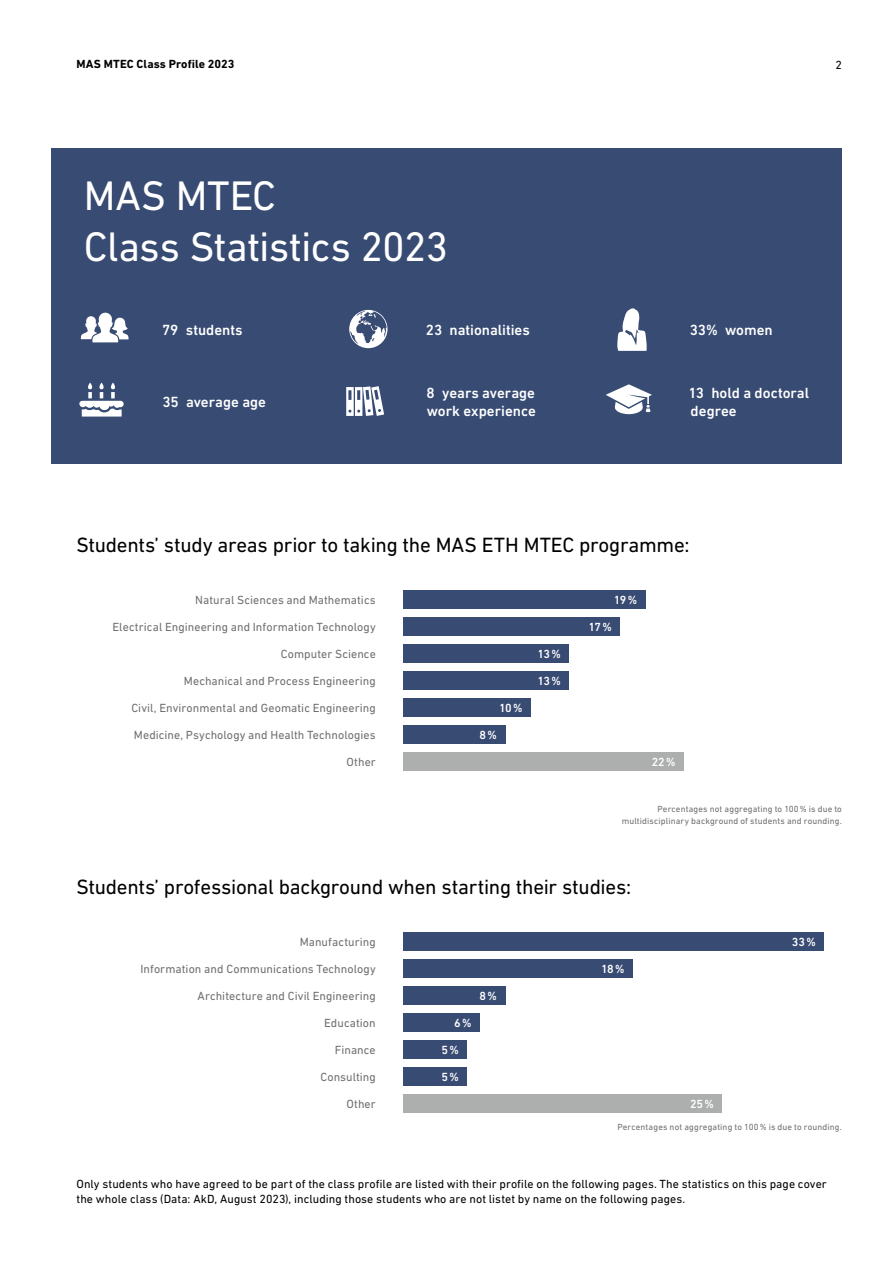
<style>
.page{position:relative;width:893px;height:1263px;background:#fff}
.page>*{position:absolute;margin:0;border:0;box-sizing:border-box;transform-origin:0 0}
.t1{font:42px/50.4px "DIN Next W1 G";letter-spacing:-.02em;color:#fff}
.t2{font:21px "DIN Next W1 G";letter-spacing:-.01em;color:#000}
.t3{font:500 15px/18px "DIN Next W1 G";color:#fff}
.t4{font:12px "DIN Next W1 G";letter-spacing:.005em;color:#6f6f6e}
.t5{font:12px/15px "DIN Next W1 G";letter-spacing:.005em;color:#000}
.t6{font:500 12px "DIN Next W1 G";letter-spacing:-.045em;color:#fff}
.t7{font:700 12px "DIN Next W1 G";letter-spacing:.01em;color:#000}
.t8{font:10.5px/13.5px "DIN Next W1 G";letter-spacing:.01em;color:#000}
.t9{font:9px/12px "DIN Next W1 G";letter-spacing:.015em;color:#6f6f6e;text-align:right}
</style>
<div class="page">
<div style="left:51px;top:149px;width:791px;height:315px;background:#384b73"></div>
<svg style="left:79px;top:383px;width:45px;height:34px"></svg>
<svg style="left:81px;top:313px;width:48px;height:29px"></svg>
<svg style="left:346px;top:386px;width:38px;height:30px"></svg>
<svg style="left:349px;top:310px;width:39px;height:38px"></svg>
<svg style="left:606px;top:384px;width:46px;height:30px"></svg>
<svg style="left:617px;top:308px;width:30px;height:43px"></svg>
<div style="left:403px;top:617px;width:217px;height:18px;background:#384b73"></div>
<div style="left:403px;top:725px;width:102px;height:18px;background:#384b73"></div>
<div style="left:403px;top:644px;width:166px;height:18px;background:#384b73"></div>
<div style="left:403px;top:590px;width:243px;height:18px;background:#384b73"></div>
<div style="left:403px;top:671px;width:166px;height:18px;background:#384b73"></div>
<div style="left:403px;top:698px;width:128px;height:18px;background:#384b73"></div>
<div style="left:403px;top:752px;width:281px;height:18px;background:#adaeae"></div>
<div style="left:403px;top:959px;width:230px;height:18px;background:#384b73"></div>
<div style="left:403px;top:932px;width:421px;height:18px;background:#384b73"></div>
<div style="left:403px;top:986px;width:102px;height:18px;background:#384b73"></div>
<div style="left:403px;top:1013px;width:77px;height:18px;background:#384b73"></div>
<div style="left:403px;top:1040px;width:64px;height:18px;background:#384b73"></div>
<div style="left:403px;top:1067px;width:64px;height:18px;background:#384b73"></div>
<div style="left:403px;top:1094px;width:319px;height:18px;background:#adaeae"></div>
<p class="t7" style="left:77px;top:57px;width:159px">MAS MTEC Class Profile 2023</p>
<p class="t5" style="left:835px;top:57px;width:8px">2</p>
<h1 class="t1" style="left:84px;top:170px;width:366px">MAS MTEC<br>Class Statistics 2023</h1>
<p class="t3" style="left:162px;top:320px;width:82px">79 students</p>
<p class="t3" style="left:162px;top:392px;width:105px">35 average age</p>
<p class="t3" style="left:426px;top:320px;width:105px">23 nationalities</p>
<p class="t3" style="left:427px;top:383px;width:111px">8 years average work experience</p>
<p class="t3" style="left:690px;top:320px;width:85px">33% women</p>
<p class="t3" style="left:688px;top:383px;width:122px">13 hold a doctoral degree</p>
<h2 class="t2" style="left:77px;top:532px;width:614px">Students’ study areas prior to taking the MAS ETH MTEC programme:</h2>
<p class="t4" style="left:195px;top:592px;width:182px">Natural Sciences and Mathematics</p>
<p class="t6" style="left:614px;top:592px;width:25px">19 %</p>
<p class="t4" style="left:112px;top:619px;width:265px">Electrical Engineering and Information Technology</p>
<p class="t6" style="left:589px;top:619px;width:25px">17 %</p>
<p class="t4" style="left:281px;top:646px;width:97px">Computer Science</p>
<p class="t6" style="left:537px;top:646px;width:25px">13 %</p>
<p class="t4" style="left:184px;top:673px;width:193px">Mechanical and Process Engineering</p>
<p class="t6" style="left:537px;top:673px;width:25px">13 %</p>
<p class="t4" style="left:131px;top:700px;width:246px">Civil, Environmental and Geomatic Engineering</p>
<p class="t6" style="left:499px;top:700px;width:25px">10 %</p>
<p class="t4" style="left:134px;top:727px;width:243px">Medicine, Psychology and Health Technologies</p>
<p class="t6" style="left:480px;top:727px;width:19px">8 %</p>
<p class="t4" style="left:347px;top:754px;width:31px">Other</p>
<p class="t6" style="left:652px;top:754px;width:25px">22 %</p>
<p class="t9" style="left:622px;top:803px;width:222px">Percentages not aggregating to 100 % is due to multidisciplinary background of students and rounding.</p>
<h2 class="t2" style="left:77px;top:874px;width:556px">Students’ professional background when starting their studies:</h2>
<p class="t4" style="left:300px;top:934px;width:78px">Manufacturing</p>
<p class="t4" style="left:140px;top:961px;width:237px">Information and Communications Technology</p>
<p class="t4" style="left:198px;top:988px;width:180px">Architecture and Civil Engineering</p>
<p class="t4" style="left:324px;top:1015px;width:53px">Education</p>
<p class="t4" style="left:335px;top:1042px;width:43px">Finance</p>
<p class="t4" style="left:320px;top:1069px;width:57px">Consulting</p>
<p class="t4" style="left:346px;top:1096px;width:31px">Other</p>
<p class="t6" style="left:454px;top:1015px;width:19px">6 %</p>
<p class="t6" style="left:441px;top:1042px;width:19px">5 %</p>
<p class="t6" style="left:441px;top:1069px;width:19px">5 %</p>
<p class="t6" style="left:480px;top:988px;width:19px">8 %</p>
<p class="t6" style="left:601px;top:961px;width:25px">18 %</p>
<p class="t6" style="left:690px;top:1096px;width:25px">25 %</p>
<p class="t6" style="left:792px;top:934px;width:25px">33 %</p>
<p class="t9" style="left:617px;top:1121px;width:226px">Percentages not aggregating to 100 % is due to rounding.</p>
<p class="t5" style="left:77px;top:1177px;width:752px">Only students who have agreed to be part of the class profile are listed with their profile on the following pages. The statistics on this page cover the whole class (Data: AkD, August 2023), including those students who are not listet by name on the following pages.</p>
<p class="t8" style="left:84px;top:1179px;width:346px">Version August 2023.<br>Source: ETHZ Academic Services. Data analysis and visualisation: D-MTEC.</p>
</div>
